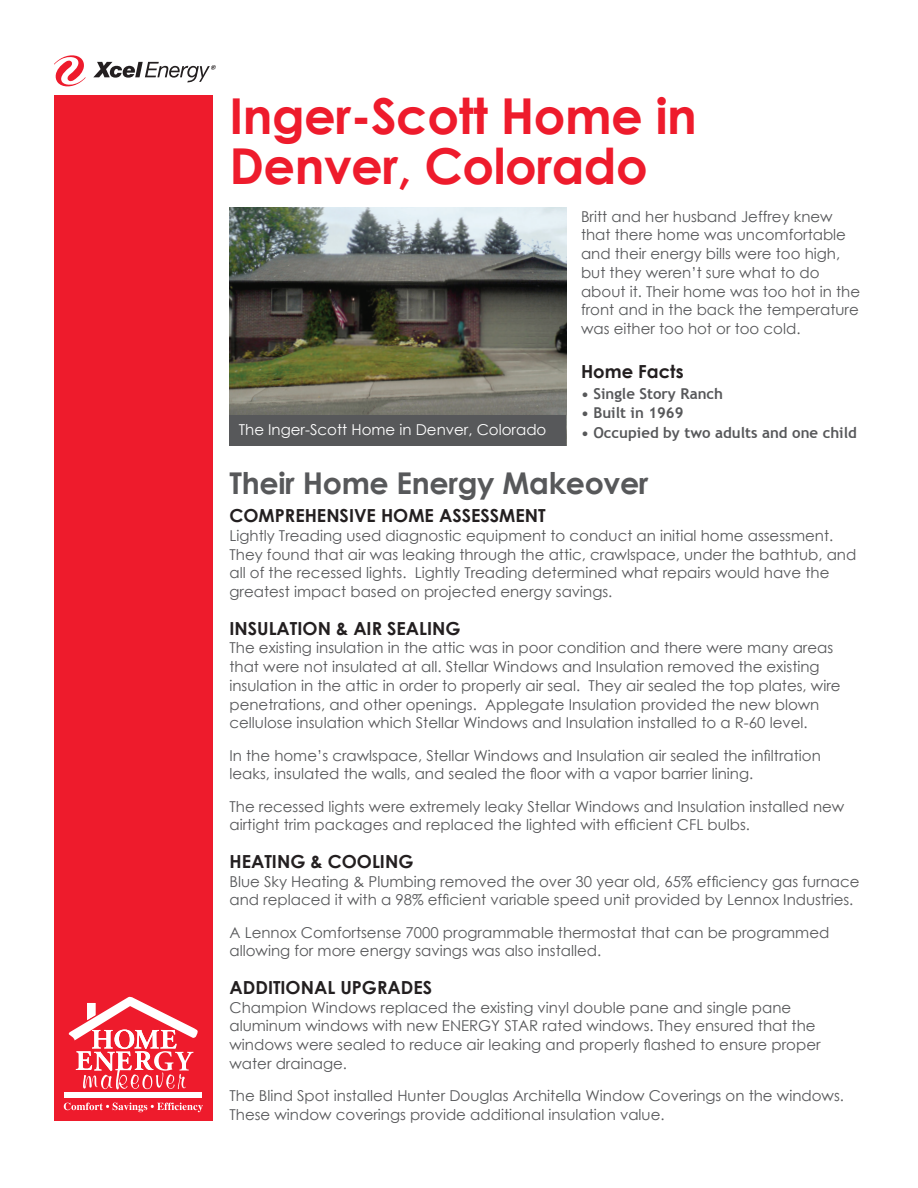
<style>
.page{position:relative;width:918px;height:1188px;background:#fff}
.page>*{position:absolute;margin:0;border:0;box-sizing:border-box;transform-origin:0 0}
.t1{font:700 49.5px/49.5px "Century Gothic";letter-spacing:-.01em;color:#ee1b2c}
.t2{font:700 30px "Century Gothic";letter-spacing:-.01em;color:#57585a}
.t3{font:700 18px "Century Gothic";color:#231f20}
.t4{font:15px/18.8px "Century Gothic";color:#57585a}
.t5{font:700 15px "Trebuchet MS";color:#57585a}
.t6{font:15px "Century Gothic";color:#fff}
</style>
<div class="page">
<div style="left:54px;top:95px;width:159px;height:1025px;background:#ee1b2c"></div>
<div style="left:65px;top:1092px;width:137px;height:5px;background:#fff"></div>
<svg style="left:64px;top:1103px;width:139px;height:9px"></svg>
<svg style="left:68px;top:997px;width:130px;height:92px"></svg>
<svg style="left:54px;top:55px;width:32px;height:32px"></svg>
<svg style="left:93px;top:62px;width:123px;height:20px"></svg>
<img style="left:230px;top:207px;width:336px;height:208px">
<div style="left:230px;top:415px;width:336px;height:31px;background:#57585a"></div>
<h1 class="t1" style="left:230px;top:89px;width:469px">Inger-Scott Home in<br>Denver, Colorado</h1>
<p class="t6" style="left:239px;top:419px;width:309px">The Inger-Scott Home in Denver, Colorado</p>
<p class="t4" style="left:581px;top:207px;width:281px">Britt and her husband Jeffrey knew that there home was uncomfortable and their energy bills were too high, but they weren’t sure what to do about it. Their home was too hot in the front and in the back the temperature was either too hot or too cold.</p>
<p class="t3" style="left:581px;top:357px;width:104px">Home Facts</p>
<p class="t5" style="left:581px;top:384px;width:144px">• Single Story Ranch</p>
<p class="t5" style="left:581px;top:403px;width:104px">• Built in 1969</p>
<p class="t5" style="left:581px;top:423px;width:277px">• Occupied by two adults and one child</p>
<h2 class="t2" style="left:230px;top:460px;width:421px">Their Home Energy Makeover</h2>
<p class="t3" style="left:230px;top:502px;width:318px">COMPREHENSIVE HOME ASSESSMENT</p>
<p class="t4" style="left:230px;top:526px;width:628px">Lightly Treading used diagnostic equipment to conduct an initial home assessment.<br>They found that air was leaking through the attic, crawlspace, under the bathtub, and all of the recessed lights. Lightly Treading determined what repairs would have the greatest impact based on projected energy savings.</p>
<p class="t3" style="left:230px;top:614px;width:233px">INSULATION &amp; AIR SEALING</p>
<p class="t4" style="left:230px;top:638px;width:613px">The existing insulation in the attic was in poor condition and there were many areas that were not insulated at all. Stellar Windows and Insulation removed the existing insulation in the attic in order to properly air seal. They air sealed the top plates, wire penetrations, and other openings. Applegate Insulation provided the new blown cellulose insulation which Stellar Windows and Insulation installed to a R-60 level.</p>
<p class="t4" style="left:230px;top:745px;width:593px">In the home’s crawlspace, Stellar Windows and Insulation air sealed the infiltration leaks, insulated the walls, and sealed the floor with a vapor barrier lining.</p>
<p class="t4" style="left:230px;top:796px;width:616px">The recessed lights were extremely leaky Stellar Windows and Insulation installed new airtight trim packages and replaced the lighted with efficient CFL bulbs.</p>
<p class="t3" style="left:230px;top:848px;width:185px">HEATING &amp; COOLING</p>
<p class="t4" style="left:230px;top:871px;width:632px">Blue Sky Heating &amp; Plumbing removed the over 30 year old, 65% efficiency gas furnace and replaced it with a 98% efficient variable speed unit provided by Lennox Industries.</p>
<p class="t4" style="left:230px;top:922px;width:601px">A Lennox Comfortsense 7000 programmable thermostat that can be programmed allowing for more energy savings was also installed.</p>
<p class="t3" style="left:230px;top:974px;width:204px">ADDITIONAL UPGRADES</p>
<p class="t4" style="left:230px;top:997px;width:593px">Champion Windows replaced the existing vinyl double pane and single pane aluminum windows with new ENERGY STAR rated windows. They ensured that the windows were sealed to reduce air leaking and properly flashed to ensure proper water drainage.</p>
<p class="t4" style="left:230px;top:1086px;width:616px">The Blind Spot installed Hunter Douglas Architella Window Coverings on the windows.<br>These window coverings provide additional insulation value.</p>
</div>
